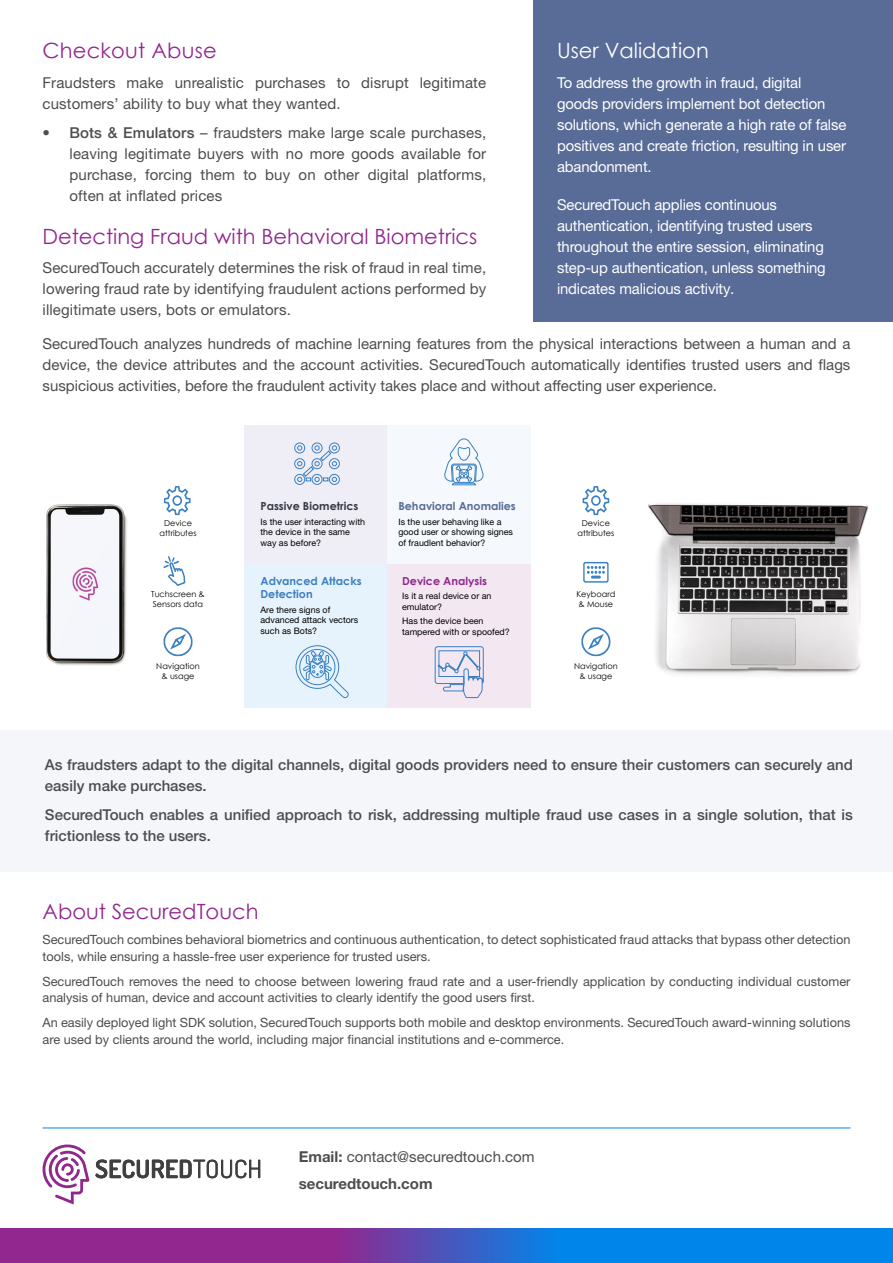
<style>
.page{position:relative;width:893px;height:1263px;background:#fff}
.page>*{position:absolute;margin:0;border:0;box-sizing:border-box;transform-origin:0 0}
.t1{font:21px "Century Gothic";color:#92278f}
.t2{font:21px "Century Gothic";color:#fff}
.t3{font:15px/21px "Helvetica Neue LT Std";letter-spacing:.01em;color:#4d4d4f;text-align:justify}
.t4{font:15px/21px "Helvetica Neue LT Std";letter-spacing:-.01em;color:#fff}
.t5{font:500 15px/21px "Helvetica Neue LT Std";color:#4d4d4f}
.t6{font:12.75px/16.5px "Helvetica Neue LT Std";color:#4d4d4f}
.t7{font:700 11.1px/13.4px "Century Gothic";color:#3b80c2}
.t8{font:700 11.1px "Century Gothic";color:#596c97}
.t9{font:700 11.1px "Century Gothic";color:#363945}
.t10{font:700 11.1px "Century Gothic";color:#91298d}
.t11{font:8.85px/10.6px "Helvetica Neue LT Std";color:#000}
.t12{font:8.1px/9.6px "Century Gothic";color:#000;text-align:center}
.s1{font-weight:500}
.s2{font-weight:700}
</style>
<div class="page">
<div style="left:0;top:730px;width:893px;height:142px;background:#f4f6fa"></div>
<svg style="left:95px;top:1159px;width:165px;height:19px"></svg>
<svg style="left:42px;top:1144px;width:47px;height:60px"></svg>
<hr style="left:43px;top:1127px;width:807px;height:1px;background:#0086eb">
<div style="left:534px;top:0;width:359px;height:322px;background:#586c97"></div>
<img style="left:648px;top:503px;width:221px;height:172px">
<div style="left:244px;top:426px;width:144px;height:144px;background:#efeef7"></div>
<div style="left:388px;top:426px;width:143px;height:138px;background:#f5f8fc"></div>
<div style="left:244px;top:564px;width:144px;height:143px;background:#e7f3fc"></div>
<div style="left:388px;top:564px;width:143px;height:143px;background:#f3e7f2"></div>
<svg style="left:294px;top:442px;width:46px;height:43px"></svg>
<svg style="left:295px;top:645px;width:54px;height:53px"></svg>
<svg style="left:434px;top:646px;width:50px;height:52px"></svg>
<svg style="left:444px;top:438px;width:40px;height:48px"></svg>
<img style="left:46px;top:504px;width:81px;height:162px">
<svg style="left:164px;top:627px;width:28px;height:29px"></svg>
<svg style="left:164px;top:556px;width:21px;height:30px"></svg>
<svg style="left:164px;top:486px;width:27px;height:29px"></svg>
<svg style="left:581px;top:627px;width:29px;height:29px"></svg>
<svg style="left:583px;top:486px;width:26px;height:29px"></svg>
<svg style="left:583px;top:562px;width:26px;height:21px"></svg>
<svg style="left:0;top:1229px;width:893px;height:34px"></svg>
<h1 class="t2" style="left:557px;top:36px;width:153px">User Validation</h1>
<p class="t4" style="left:557px;top:72px;width:291px">To address the growth in fraud, digital goods providers implement bot detection solutions, which generate a high rate of false positives and create friction, resulting in user abandonment.</p>
<p class="t4" style="left:557px;top:194px;width:270px">SecuredTouch applies continuous authentication, identifying trusted users throughout the entire session, eliminating step-up authentication, unless something indicates malicious activity.</p>
<h1 class="t1" style="left:43px;top:36px;width:176px">Checkout Abuse</h1>
<p class="t3" style="left:43px;top:72px;width:445px">Fraudsters make unrealistic purchases to disrupt legitimate customers’ ability to buy what they wanted.</p>
<p class="t3" style="left:70px;top:122px;width:418px;text-indent:-27px"><span class="s1">• Bots &amp; Emulators</span> – fraudsters make large scale purchases, leaving legitimate buyers with no more goods available for purchase, forcing them to buy on other digital platforms, often at inflated prices</p>
<h1 class="t1" style="left:43px;top:221px;width:436px">Detecting Fraud with Behavioral Biometrics</h1>
<p class="t3" style="left:43px;top:257px;width:445px">SecuredTouch accurately determines the risk of fraud in real time, lowering fraud rate by identifying fraudulent actions performed by illegitimate users, bots or emulators.</p>
<p class="t3" style="left:43px;top:333px;width:809px">SecuredTouch analyzes hundreds of machine learning features from the physical interactions between a human and a device, the device attributes and the account activities. SecuredTouch automatically identifies trusted users and flags suspicious activities, before the fraudulent activity takes place and without affecting user experience.</p>
<p class="t12" style="left:160px;top:518px;width:38px">Device attributes</p>
<p class="t9" style="left:261px;top:498px;width:99px">Passive Biometrics</p>
<p class="t11" style="left:261px;top:516px;width:106px">Is the user interacting with the device in the same way as before?</p>
<p class="t8" style="left:398px;top:498px;width:119px">Behavioral Anomalies</p>
<p class="t11" style="left:398px;top:516px;width:116px">Is the user behaving like a good user or showing signes of fraudlent behavior?</p>
<p class="t12" style="left:577px;top:518px;width:38px">Device attributes</p>
<p class="t12" style="left:151px;top:589px;width:55px;text-align:left">Tuchscreen &amp;<br>Sensors data</p>
<p class="t7" style="left:261px;top:574px;width:103px">Advanced Attacks<br>Detection</p>
<p class="t11" style="left:261px;top:604px;width:99px">Are there signs of advanced attack vectors such as Bots?</p>
<p class="t10" style="left:402px;top:572px;width:86px">Device Analysis</p>
<p class="t11" style="left:402px;top:591px;width:91px">Is it a real device or an emulator?</p>
<p class="t11" style="left:402px;top:616px;width:109px">Has the device been tampered with or spoofed?</p>
<p class="t12" style="left:576px;top:589px;width:40px;text-align:left">Keyboard &amp; Mouse</p>
<p class="t12" style="left:156px;top:661px;width:45px">Navigation &amp; usage</p>
<p class="t12" style="left:574px;top:661px;width:45px">Navigation &amp; usage</p>
<p class="t5" style="left:45px;top:753px;width:809px">As fraudsters adapt to the digital channels, digital goods providers need to ensure their customers can securely and easily make purchases.</p>
<p class="t5" style="left:45px;top:804px;width:809px">SecuredTouch enables a unified approach to risk, addressing multiple fraud use cases in a single solution, that is frictionless to the users.</p>
<h1 class="t1" style="left:43px;top:897px;width:218px">About SecuredTouch</h1>
<p class="t6" style="left:43px;top:931px;width:809px">SecuredTouch combines behavioral biometrics and continuous authentication, to detect sophisticated fraud attacks that bypass other detection tools, while ensuring a hassle-free user experience for trusted users.</p>
<p class="t6" style="left:43px;top:973px;width:809px">SecuredTouch removes the need to choose between lowering fraud rate and a user-friendly application by conducting individual customer analysis of human, device and account activities to clearly identify the good users first.</p>
<p class="t6" style="left:43px;top:1014px;width:809px">An easily deployed light SDK solution, SecuredTouch supports both mobile and desktop environments. SecuredTouch award-winning solutions are used by clients around the world, including major financial institutions and e-commerce.</p>
<p class="t3" style="left:299px;top:1144px;width:237px;line-height:26.2px"><span class="s2">Email:</span> contact@securedtouch.com <span class="s2">securedtouch.com</span></p>
</div>
